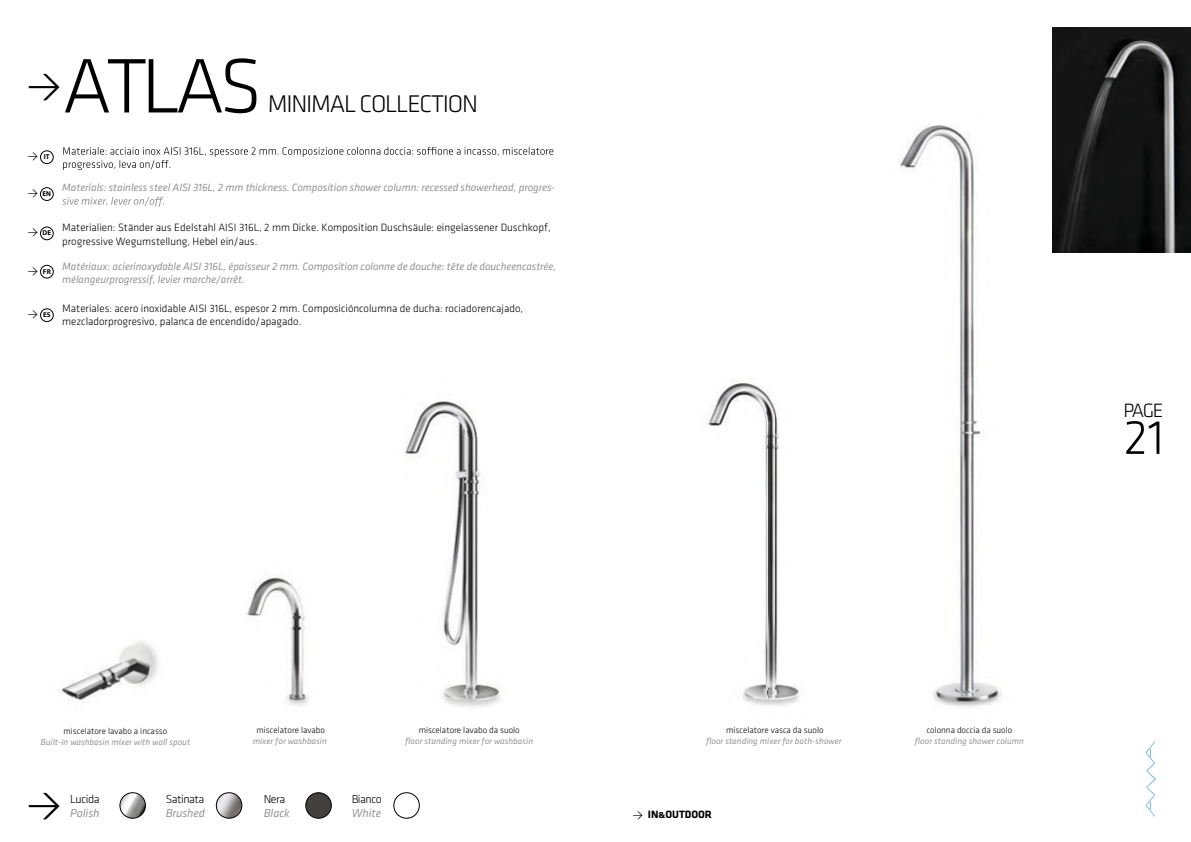
<style>
.page{position:relative;width:1191px;height:842px;background:#fff}
.page>*{position:absolute;margin:0;border:0;box-sizing:border-box;transform-origin:0 0}
.t1{font:300 80px "Klavika";letter-spacing:-.075em;color:#000}
.t2{font:300 50px "Klavika";color:#000}
.t3{font:33.4px "DIN";color:#000}
.t4{font:300 25px "Klavika";letter-spacing:-.05em;color:#000}
.t5{font:300 20px "Klavika";color:#000}
.t6{font:300 12px "Klavika";letter-spacing:-.04em;color:#000}
.t7{font:italic 12px "Klavika";letter-spacing:-.01em;color:#959595}
.t8{font:300 11px/13.2px "Klavika";color:#000}
.t9{font:italic 11px/13.2px "Klavika";letter-spacing:-.01em;color:#959595}
.t10{font:700 11px "Klavika";color:#000}
.t11{font:10px "DIN";color:#000}
.t12{font:italic 9px "Klavika";color:#959595}
.t13{font:300 9px "Klavika";color:#000}
.t14{font:700 7px "Myriad";color:#000}
.s1{font-family:"DIN";font-weight:400;font-size:10px}
.s2{font-family:"Verdana";font-size:8px}
</style>
<div class="page">
<img style="left:59px;top:642px;width:184px;height:177px">
<svg style="left:63px;top:147px;width:490px;height:23px"></svg>
<div style="left:40px;top:151px;width:13px;height:13px;border:1px solid #000;border-radius:50%"></div>
<div style="left:40px;top:187px;width:13px;height:14px;border:1px solid #000;border-radius:50%"></div>
<div style="left:40px;top:227px;width:13px;height:13px;border:1px solid #000;border-radius:50%"></div>
<div style="left:40px;top:265px;width:14px;height:13px;border:1px solid #000;border-radius:50%"></div>
<div style="left:40px;top:309px;width:14px;height:13px;border:1px solid #000;border-radius:50%"></div>
<svg style="left:120px;top:793px;width:25px;height:25px"></svg>
<div style="left:120px;top:792px;width:26px;height:26px;border:1px solid #000;border-radius:50%"></div>
<svg style="left:216px;top:793px;width:26px;height:25px"></svg>
<div style="left:216px;top:792px;width:26px;height:26px;border:1px solid #000;border-radius:50%"></div>
<svg style="left:307px;top:794px;width:23px;height:23px"></svg>
<div style="left:305px;top:792px;width:27px;height:27px;border:1px solid #000;border-radius:50%"></div>
<svg style="left:62px;top:197px;width:102px;height:10px"></svg>
<img style="left:405px;top:401px;width:95px;height:306px">
<img style="left:229px;top:577px;width:80px;height:157px">
<svg style="left:395px;top:794px;width:23px;height:23px"></svg>
<div style="left:393px;top:792px;width:27px;height:27px;border:1px solid #000;border-radius:50%"></div>
<img style="left:900px;top:125px;width:196px;height:582px">
<img style="left:708px;top:380px;width:92px;height:326px">
<img style="left:1052px;top:27px;width:139px;height:225px">
<div style="left:1095px;top:381px;width:95px;height:448px;background:#fff"></div>
<svg style="left:1145px;top:741px;width:11px;height:76px"></svg>
<h1 class="t1" style="left:62px;top:42px;width:202px">ATLAS</h1>
<h3 class="t3" style="left:27px;top:63px;width:36px">&gt;</h3>
<h3 class="t4" style="left:268px;top:91px;width:212px">MINIMAL COLLECTION</h3>
<p class="t11" style="left:28px;top:149px;width:12px">&gt;</p>
<p class="t14" style="left:44px;top:153px;width:7px">IT</p>
<p class="t14" style="left:43px;top:190px;width:10px">EN</p>
<p class="t14" style="left:43px;top:229px;width:10px">DE</p>
<p class="t14" style="left:43px;top:268px;width:9px">FR</p>
<p class="t14" style="left:43px;top:311px;width:9px">ES</p>
<p class="t11" style="left:28px;top:186px;width:12px">&gt;</p>
<p class="t11" style="left:28px;top:226px;width:12px">&gt;</p>
<p class="t11" style="left:28px;top:264px;width:12px">&gt;</p>
<p class="t11" style="left:28px;top:307px;width:12px">&gt;</p>
<p class="t9" style="left:62px;top:181px;width:494px">Materials: stainless steel AISI 316L, 2 mm thickness. Composition shower column: recessed showerhead, progres-</p>
<p class="t8" style="left:62px;top:221px;width:490px">Materialien: Ständer aus Edelstahl AISI 316L, 2 mm Dicke. Komposition Duschsäule: eingelassener Duschkopf, progressive Wegumstellung, Hebel ein/aus.</p>
<p class="t9" style="left:62px;top:260px;width:495px">Matériaux: acierinoxydable AISI 316L, épaisseur 2 mm. Composition colonne de douche: tête de doucheencastrée, mélangeurprogressif, levier marche/arrêt.</p>
<p class="t8" style="left:62px;top:302px;width:462px">Materiales: acero inoxidable AISI 316L, espesor 2 mm. Composicióncolumna de ducha: rociadorencajado, mezcladorprogresivo, palanca de encendido/apagado.</p>
<h3 class="t5" style="left:1123px;top:399px;width:41px">PAGE</h3>
<h2 class="t2" style="left:1123px;top:410px;width:42px">21</h2>
<h2 class="t2" style="left:1141px;top:411px;width:26px">5</h2>
<p class="t13" style="left:63px;top:726px;width:105px">miscelatore lavabo a incasso</p>
<p class="t12" style="left:40px;top:737px;width:151px">Built-in washbasin mixer with wall spout</p>
<p class="t13" style="left:256px;top:725px;width:70px">miscelatore lavabo</p>
<p class="t12" style="left:253px;top:736px;width:76px">mixer for washbasin</p>
<p class="t13" style="left:419px;top:725px;width:103px">miscelatore lavabo da suolo</p>
<p class="t12" style="left:405px;top:736px;width:129px">floor standing mixer for washbasin</p>
<p class="t13" style="left:726px;top:725px;width:99px">miscelatore vasca da suolo</p>
<p class="t12" style="left:706px;top:736px;width:137px">floor standing mixer for bath-shower</p>
<p class="t13" style="left:926px;top:725px;width:87px">colonna doccia da suolo</p>
<p class="t12" style="left:915px;top:736px;width:111px">floor standing shower column</p>
<h3 class="t3" style="left:27px;top:782px;width:36px">&gt;</h3>
<p class="t6" style="left:70px;top:792px;width:31px">Lucida</p>
<p class="t7" style="left:70px;top:807px;width:31px">Polish</p>
<p class="t6" style="left:166px;top:792px;width:40px">Satinata</p>
<p class="t7" style="left:166px;top:807px;width:41px">Brushed</p>
<p class="t6" style="left:264px;top:792px;width:23px">Nera</p>
<p class="t7" style="left:264px;top:807px;width:28px">Black</p>
<p class="t6" style="left:352px;top:792px;width:31px">Bianco</p>
<p class="t7" style="left:352px;top:807px;width:31px">White</p>
<p class="t10" style="left:633px;top:808px;width:81px"><span class="s1">&gt;</span> IN<span class="s2">&amp;</span>OUTDOOR</p>
</div>
